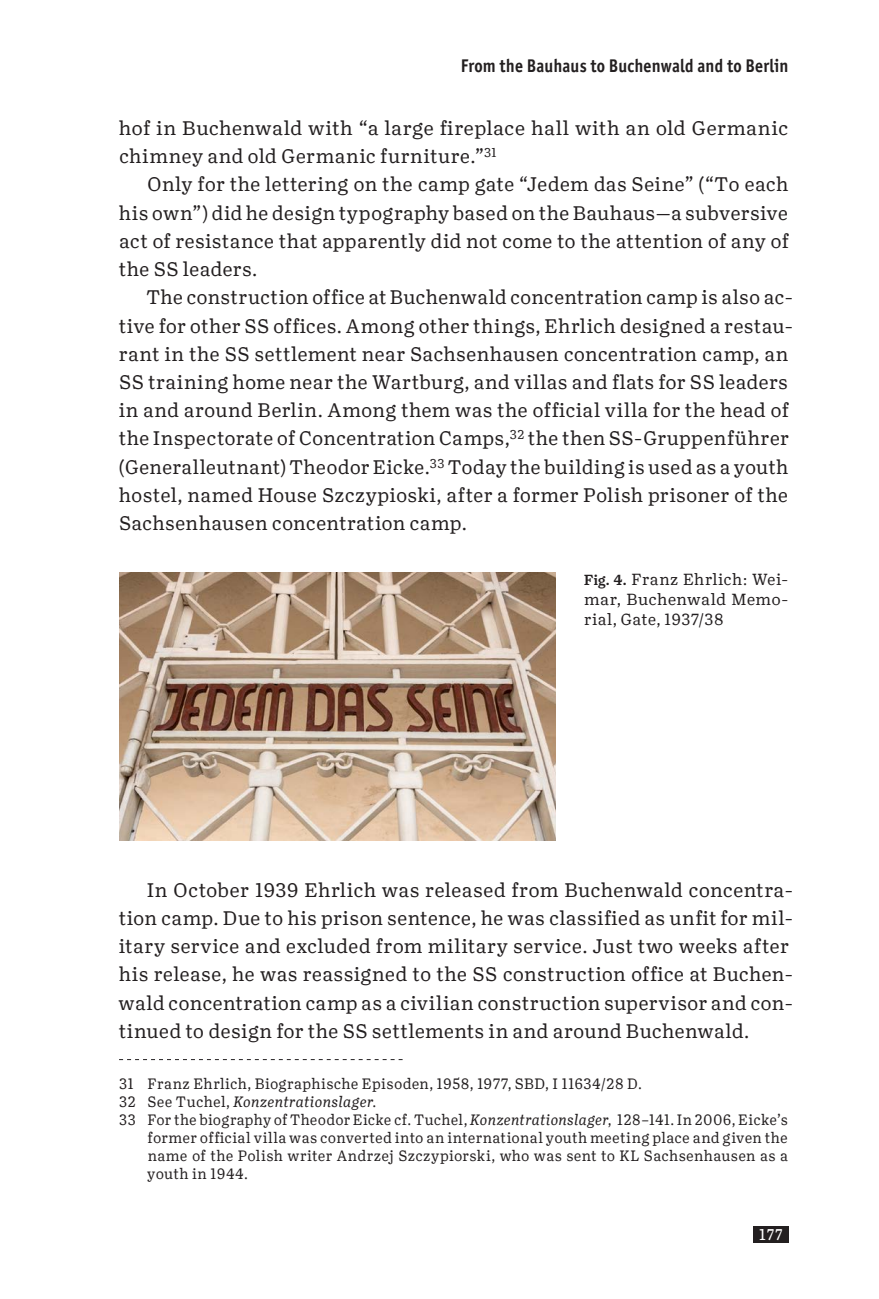
<style>
.page{position:relative;width:879px;height:1299px;background:#fff}
.page>*{position:absolute;margin:0;border:0;box-sizing:border-box;transform-origin:0 0}
.t1{font:700 18.4px "Officina Sans ITC Pro";letter-spacing:.01em;color:#231f20;scale:.9 1}
.t2{font:18.2px/28.2px "Turnip RE";letter-spacing:.015em;color:#231f20;text-align:justify;scale:.9 1}
.t3{font:18.2px/28.2px "Turnip RE";letter-spacing:.015em;color:#231f20;scale:.91 1}
.t4{font:18.2px/28.2px "Turnip RE";letter-spacing:.015em;color:#231f20;scale:.92 1}
.t5{font:16px "Turnip";color:#fff;scale:.8 1}
.t6{font:15px/20px "Turnip RE";letter-spacing:.02em;color:#231f20;text-align:justify;scale:.9 1}
.t7{font:14px "Turnip RE";letter-spacing:.025em;color:#231f20;scale:.87 1}
.t8{font:14px "Turnip RE";letter-spacing:.025em;color:#231f20;scale:.86 1}
.t9{font:italic 14px "Turnip RE";letter-spacing:.015em;color:#231f20;scale:.87 1}
.s1{font-family:"Turnip";font-weight:500}
.s2{font-style:normal}
.s3{font-style:italic}
</style>
<div class="page">
<div style="left:753px;top:1226px;width:35px;height:16px;background:#231f20"></div>
<svg style="left:119px;top:1059px;width:284px;height:1px"></svg>
<img style="left:119px;top:572px;width:437px;height:268px">
<p class="t1" style="left:461px;top:54px;width:365px">From the Bauhaus to Buchenwald and to Berlin</p>
<p class="t4" style="left:119px;top:114px;width:729px">hof in Buchenwald with “a large fireplace hall with an old Germanic chimney and old Germanic furniture.”<sup>31</sup></p>
<p class="t2" style="left:119px;top:170px;width:746px;text-indent:28px">Only for the lettering on the camp gate “Jedem das Seine” (“To each his own”) did he design typography based on the Bauhaus—a subversive act of resistance that apparently did not come to the attention of any of the SS leaders.</p>
<p class="t2" style="left:119px;top:283px;width:750px;text-align:left;text-indent:28px">The construction office at Buchenwald concentration camp is also ac&shy;tive for other SS offices. Among other things, Ehrlich designed a restau&shy;rant in the SS settlement near Sachsenhausen concentration camp, an SS training home near the Wartburg, and villas and flats for SS leaders in and around Berlin. Among them was the official villa for the head of the Inspectorate of Concentration Camps,<sup>32</sup> the then SS-Gruppenführer (Generalleutnant) Theodor Eicke.<sup>33</sup> Today the building is used as a youth hostel, named House Szczypioski, after a former Polish prisoner of the Sachsenhausen concentration camp.</p>
<p class="t6" style="left:584px;top:569px;width:228px"><span class="s1">Fig. 4.</span> Franz Ehrlich: Wei&shy;mar, Buchenwald Memo&shy;rial, Gate, 1937/38</p>
<p class="t3" style="left:119px;top:875px;width:742px;text-indent:28px">In October 1939 Ehrlich was released from Buchenwald concentra&shy;tion camp. Due to his prison sentence, he was classified as unfit for mil&shy;itary service and excluded from military service. Just two weeks after his release, he was reassigned to the SS construction office at Buchen&shy;wald concentration camp as a civilian construction supervisor and con&shy;tinued to design for the SS settlements in and around Buchenwald.</p>
<p class="t7" style="left:119px;top:1074px;width:602px">31 Franz Ehrlich, Biographische Episoden, 1958, 1977, SBD, I 11634/28 D.</p>
<p class="t9" style="left:119px;top:1092px;width:297px"><span class="s2">32 See Tuchel,</span> Konzentrationslager<span class="s2">.</span></p>
<p class="t8" style="left:119px;top:1110px;width:779px">33 For the biography of Theodor Eicke cf. Tuchel, <span class="s3">Konzentrationslager</span>, 128–141. In 2006, Eicke’s</p>
<p class="t7" style="left:148px;top:1128px;width:737px">former official villa was converted into an international youth meeting place and given the</p>
<p class="t7" style="left:148px;top:1146px;width:737px">name of the Polish writer Andrzej Szczypiorski, who was sent to KL Sachsenhausen as a</p>
<p class="t7" style="left:147px;top:1164px;width:117px">youth in 1944.</p>
<p class="t5" style="left:758px;top:1223px;width:32px">177</p>
</div>
